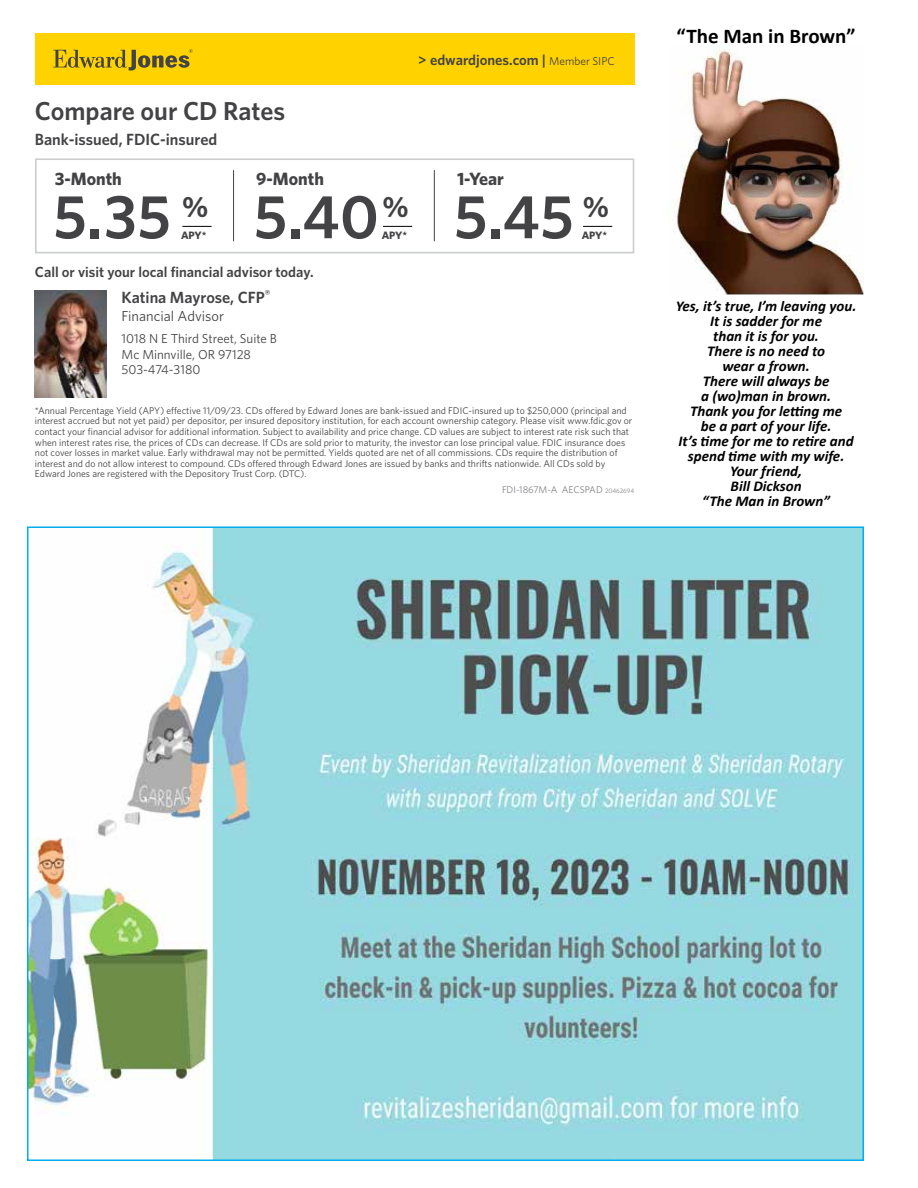
<style>
.page{position:relative;width:918px;height:1188px;background:#fff}
.page>*{position:absolute;margin:0;border:0;box-sizing:border-box;transform-origin:0 0}
.t1{font:600 61.8px "Whitney";color:#434345}
.t2{font:700 29.4px "Whitney";color:#414042}
.t3{font:600 25.95px "Whitney";color:#434345}
.t4{font:700 21px "Calibri";color:#000}
.t5{font:700 17.85px "Whitney";color:#434345}
.t6{font:600 16.2px "Whitney";color:#434345}
.t7{font:italic 700 15px/15px "Calibri";color:#000;text-align:center}
.t8{font:600 14.55px "Whitney";color:#434345}
.t9{font:14.4px "Whitney";color:#434345}
.t10{font:13.05px/15.6px "Whitney";color:#434345}
.t11{font:700 10.8px "Whitney";letter-spacing:-.01em;color:#434345}
.t12{font:9.75px/10.5px "Whitney";color:#434345}
.t13{font:9.75px "Whitney";color:#808285}
.s1{font-weight:400;font-size:11.4px}
.s2{font-size:6.45px}
</style>
<div class="page">
<div style="left:35px;top:33px;width:599px;height:52px;background:#ffd200"></div>
<hr style="left:182px;top:226px;width:30px;height:1px;background:#000">
<svg style="left:383px;top:226px;width:29px;height:1px"></svg>
<svg style="left:583px;top:226px;width:29px;height:1px"></svg>
<hr style="left:233px;top:170px;width:1px;height:71px;background:#434345">
<hr style="left:434px;top:170px;width:1px;height:71px;background:#434345">
<div style="left:35px;top:158px;width:599px;height:95px;border:2px solid #cbcdce"></div>
<svg style="left:53px;top:49px;width:140px;height:22px"></svg>
<img style="left:35px;top:290px;width:72px;height:108px">
<img style="left:30px;top:529px;width:831px;height:629px">
<img style="left:674px;top:49px;width:190px;height:246px">
<h3 class="t3" style="left:35px;top:94px;width:252px">Compare our CD Rates</h3>
<h3 class="t6" style="left:35px;top:128px;width:184px">Bank-issued, FDIC-insured</h3>
<h3 class="t8" style="left:418px;top:51px;width:198px">&gt; edwardjones.com | <span class="s1">Member SIPC</span></h3>
<h3 class="t5" style="left:55px;top:168px;width:69px">3-Month</h3>
<h3 class="t5" style="left:256px;top:168px;width:69px">9-Month</h3>
<h3 class="t5" style="left:457px;top:168px;width:48px">1-Year</h3>
<h1 class="t1" style="left:53px;top:179px;width:119px">5.35</h1>
<h1 class="t1" style="left:254px;top:179px;width:321px">5.40 5.45</h1>
<h2 class="t2" style="left:182px;top:187px;width:28px">%</h2>
<p class="t11" style="left:181px;top:228px;width:27px">APY*</p>
<h2 class="t2" style="left:383px;top:187px;width:28px">%</h2>
<p class="t11" style="left:382px;top:228px;width:27px">APY*</p>
<h2 class="t2" style="left:583px;top:187px;width:28px">%</h2>
<p class="t11" style="left:582px;top:228px;width:27px">APY*</p>
<h3 class="t8" style="left:35px;top:263px;width:280px">Call or visit your local financial advisor today.</h3>
<h3 class="t6" style="left:122px;top:288px;width:150px">Katina Mayrose, CFP<sup>®</sup></h3>
<h3 class="t9" style="left:122px;top:307px;width:104px">Financial Advisor</h3>
<h3 class="t10" style="left:122px;top:331px;width:157px">1018 N E Third Street, Suite B<br>Mc Minnville, OR 97128<br>503-474-3180</h3>
<p class="t12" style="left:35px;top:405px;width:599px">*Annual Percentage Yield (APY) effective 11/09/23. CDs offered by Edward Jones are bank-issued and FDIC-insured up to $250,000 (principal and interest accrued but not yet paid) per depositor, per insured depository institution, for each account ownership category. Please visit www.fdic.gov or contact your financial advisor for additional information. Subject to availability and price change. CD values are subject to interest rate risk such that when interest rates rise, the prices of CDs can decrease. If CDs are sold prior to maturity, the investor can lose principal value. FDIC insurance does not cover losses in market value. Early withdrawal may not be permitted. Yields quoted are net of all commissions. CDs require the distribution of interest and do not allow interest to compound. CDs offered through Edward Jones are issued by banks and thrifts nationwide. All CDs sold by Edward Jones are registered with the Depository Trust Corp. (DTC).</p>
<p class="t13" style="left:502px;top:484px;width:134px">FDI-1867M-A AECSPAD <span class="s2">20462694</span></p>
<h3 class="t4" style="left:677px;top:21px;width:181px">“The Man in Brown”</h3>
<p class="t7" style="left:676px;top:298px;width:182px">Yes, it’s true, I’m leaving you.<br>It is sadder for me<br>than it is for you.<br>There is no need to<br>wear a frown.<br>There will always be<br>a (wo)man in brown.<br>Thank you for letting me<br>be a part of your life.<br>It’s time for me to retire and spend time with my wife.<br>Your friend,<br>Bill Dickson<br>“The Man in Brown”</p>
</div>
